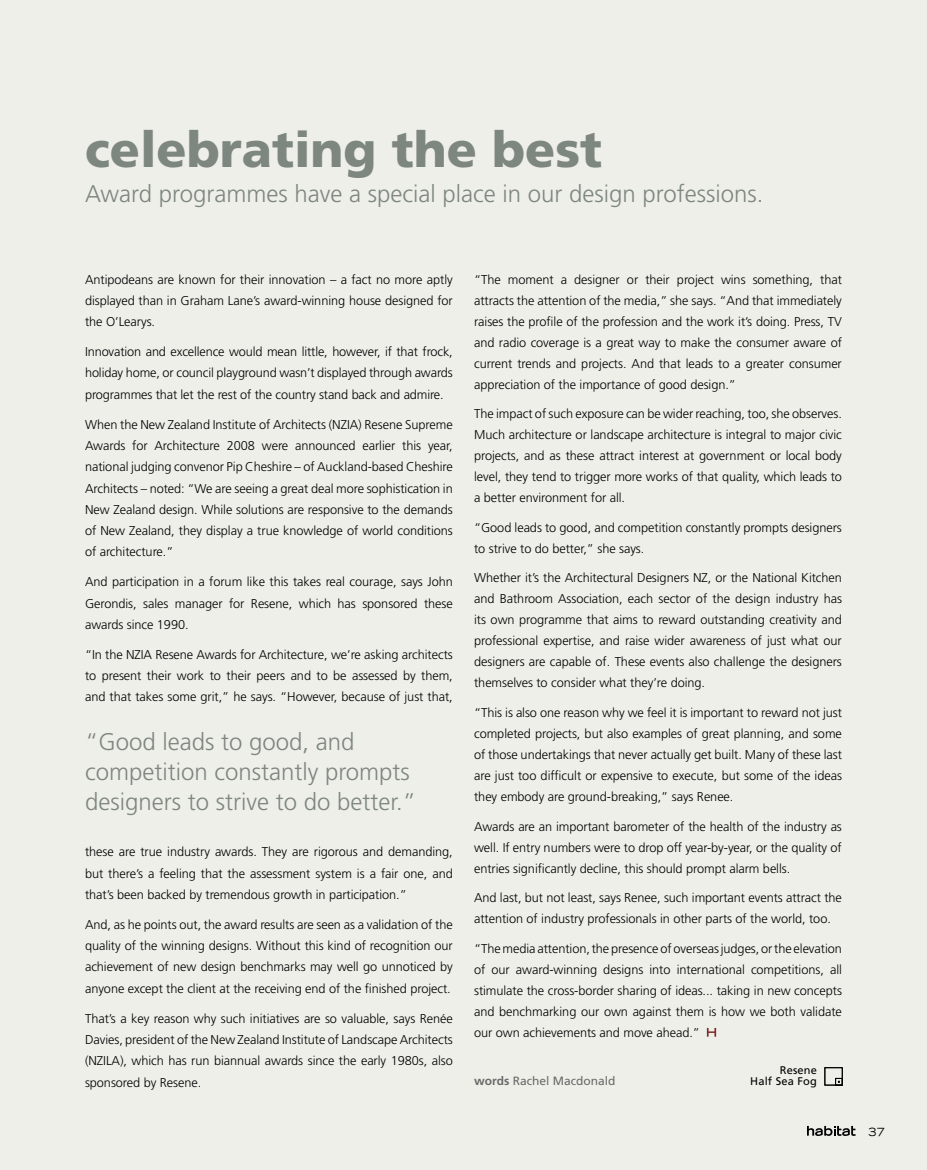
<style>
.page{position:relative;width:927px;height:1170px;background:#fff}
.page>*{position:absolute;margin:0;border:0;box-sizing:border-box;transform-origin:0 0}
.t1{font:900 49.5px "Frutiger";color:#7d867f}
.t2{font:300 24px/30px "Frutiger";color:#7d867f}
.t3{font:300 12.75px/21px "Frutiger";letter-spacing:-.005em;color:#000;text-align:justify}
.t4{font:12px "Frutiger";color:#6a6a6a}
.t5{font:expanded 11.25px "Trade Gothic LH";color:#000}
.t6{font:11.1px/11.1px "Frutiger";letter-spacing:.015em;color:#000;text-align:right}
.s1{font-weight:700}
</style>
<div class="page">
<div style="left:0;top:0;width:927px;height:1169px;background:#efefea"></div>
<svg style="left:707px;top:1028px;width:9px;height:8px"></svg>
<div style="left:825px;top:1067px;width:17px;height:18px;border:1px solid #000"></div>
<div style="left:835px;top:1078px;width:7px;height:7px;border:1px solid #000"></div>
<svg style="left:807px;top:1125px;width:48px;height:10px"></svg>
<h1 class="t1" style="left:85px;top:119px;width:519px">celebrating the best</h1>
<h2 class="t2" style="left:85px;top:179px;width:680px">Award programmes have a special place in our design professions.</h2>
<p class="t3" style="left:85px;top:269px;width:369px">Antipodeans are known for their innovation – a fact no more aptly displayed than in Graham Lane’s award-winning house designed for the O’Learys.</p>
<p class="t3" style="left:85px;top:341px;width:369px">Innovation and excellence would mean little, however, if that frock, holiday home, or council playground wasn’t displayed through awards programmes that let the rest of the country stand back and admire.</p>
<p class="t3" style="left:85px;top:413px;width:369px">When the New Zealand Institute of Architects (NZIA) Resene Supreme Awards for Architecture 2008 were announced earlier this year, national judging convenor Pip Cheshire – of Auckland-based Cheshire Architects – noted: “We are seeing a great deal more sophistication in New Zealand design. While solutions are responsive to the demands of New Zealand, they display a true knowledge of world conditions of architecture.”</p>
<p class="t3" style="left:85px;top:571px;width:369px">And participation in a forum like this takes real courage, says John Gerondis, sales manager for Resene, which has sponsored these awards since 1990.</p>
<p class="t3" style="left:85px;top:643px;width:369px">“In the NZIA Resene Awards for Architecture, we’re asking architects to present their work to their peers and to be assessed by them, and that takes some grit,” he says. “However, because of just that,</p>
<h2 class="t2" style="left:85px;top:726px;width:333px">“Good leads to good, and competition constantly prompts designers to strive to do better.”</h2>
<p class="t3" style="left:85px;top:841px;width:369px">these are true industry awards. They are rigorous and demanding, but there’s a feeling that the assessment system is a fair one, and that’s been backed by tremendous growth in participation.”</p>
<p class="t3" style="left:85px;top:913px;width:369px">And, as he points out, the award results are seen as a validation of the quality of the winning designs. Without this kind of recognition our achievement of new design benchmarks may well go unnoticed by anyone except the client at the receiving end of the finished project.</p>
<p class="t3" style="left:85px;top:1007px;width:369px">That’s a key reason why such initiatives are so valuable, says Renée Davies, president of the New Zealand Institute of Landscape Architects (NZILA), which has run biannual awards since the early 1980s, also sponsored by Resene.</p>
<p class="t3" style="left:474px;top:269px;width:369px">“The moment a designer or their project wins something, that attracts the attention of the media,” she says. “And that immediately raises the profile of the profession and the work it’s doing. Press, TV and radio coverage is a great way to make the consumer aware of current trends and projects. And that leads to a greater consumer appreciation of the importance of good design.”</p>
<p class="t3" style="left:474px;top:403px;width:369px">The impact of such exposure can be wider reaching, too, she observes.<br>Much architecture or landscape architecture is integral to major civic projects, and as these attract interest at government or local body level, they tend to trigger more works of that quality, which leads to a better environment for all.</p>
<p class="t3" style="left:474px;top:517px;width:369px">“Good leads to good, and competition constantly prompts designers to strive to do better,” she says.</p>
<p class="t3" style="left:474px;top:567px;width:369px">Whether it’s the Architectural Designers NZ, or the National Kitchen and Bathroom Association, each sector of the design industry has its own programme that aims to reward outstanding creativity and professional expertise, and raise wider awareness of just what our designers are capable of. These events also challenge the designers themselves to consider what they’re doing.</p>
<p class="t3" style="left:474px;top:702px;width:369px">“This is also one reason why we feel it is important to reward not just completed projects, but also examples of great planning, and some of those undertakings that never actually get built. Many of these last are just too difficult or expensive to execute, but some of the ideas they embody are ground-breaking,” says Renee.</p>
<p class="t3" style="left:474px;top:815px;width:369px">Awards are an important barometer of the health of the industry as well. If entry numbers were to drop off year-by-year, or the quality of entries significantly decline, this should prompt alarm bells.</p>
<p class="t3" style="left:474px;top:887px;width:369px">And last, but not least, says Renee, such important events attract the attention of industry professionals in other parts of the world, too.</p>
<p class="t3" style="left:474px;top:937px;width:369px">“The media attention, the presence of overseas judges, or the elevation of our award-winning designs into international competitions, all stimulate the cross-border sharing of ideas... taking in new concepts and benchmarking our own against them is how we both validate our own achievements and move ahead.”</p>
<p class="t4" style="left:474px;top:1073px;width:143px"><span class="s1">words</span> Rachel Macdonald</p>
<p class="t6" style="left:750px;top:1064px;width:68px">Resene<br>Half Sea Fog</p>
<p class="t5" style="left:869px;top:1124px;width:17px">37</p>
</div>
